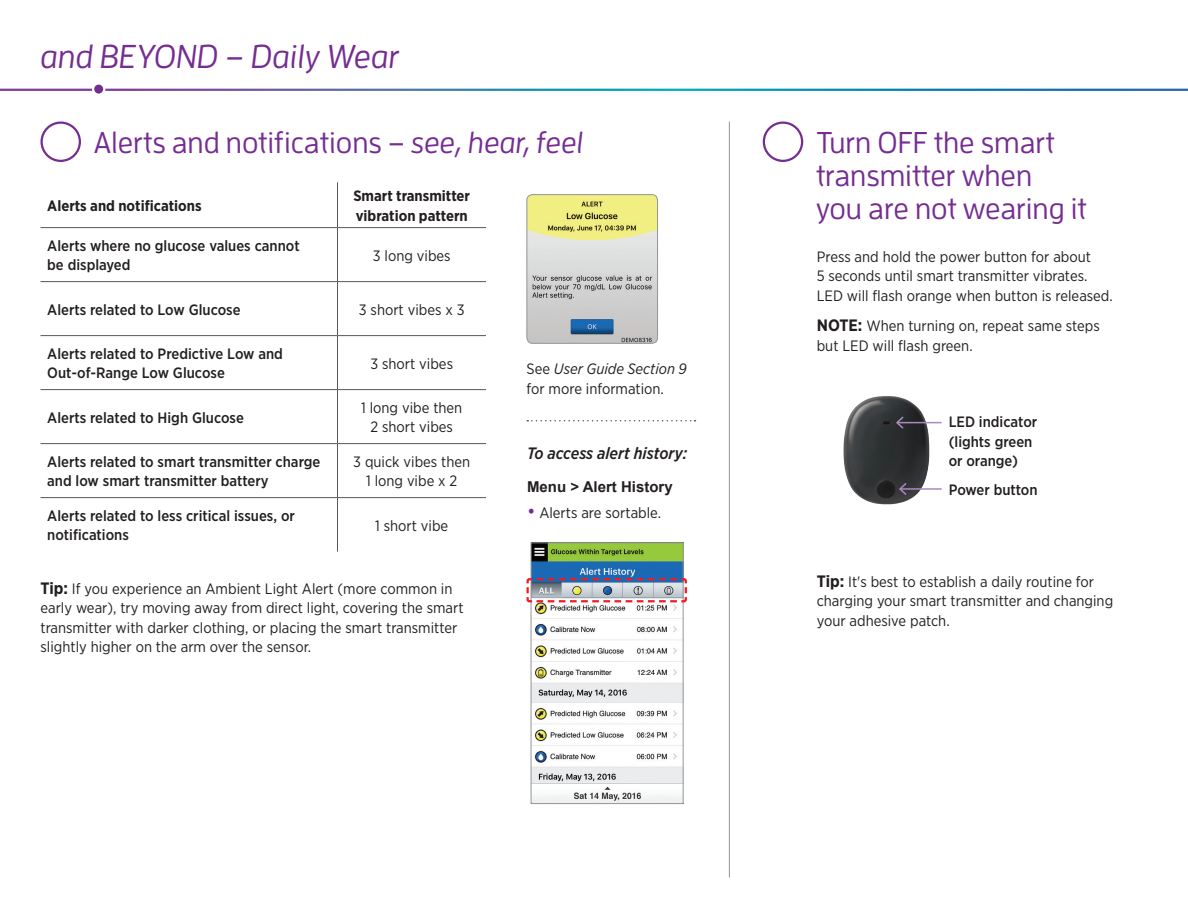
<style>
.page{position:relative;width:1188px;height:918px;background:#fff}
.page>*{position:absolute;margin:0;border:0;box-sizing:border-box;transform-origin:0 0}
.Titles_1{font:italic 500 33px "Enzo Pro";color:#752d92}
.Step_Header{font:500 30px/33px "Enzo Pro";color:#752d92}
.Titles_1-2{font:italic 500 16.5px "Gotham Narrow";color:#231f20}
.Body_copy{font:15px/19.5px "Gotham Narrow";color:#231f20}
.Body_copy-2{font:500 15px/19.5px "Gotham Narrow";color:#231f20}
.Titles_1-3{font:15px/19.5px "Gotham Narrow";color:#231f20}
.Titles_1-4{font:700 15px/19.5px "Gotham Narrow";color:#231f20}
.Callouts{font:500 15px/19.5px "Gotham Narrow";color:#231f20}
.Titles_1-5{font:700 15px "Arial";color:#231f20}
.s1{font-style:italic}
.s2{font-weight:700;font-size:16.5px}
.s3{font-size:19.5px;color:#752d92}
</style>
<div class="page">
<img style="left:527px;top:195px;width:130px;height:148px">
<div style="left:527px;top:194px;width:131px;height:150px;border:1px solid #939598;border-radius:6px"></div>
<hr style="left:337px;top:182px;width:1px;height:45px;background:#57585a">
<hr style="left:40px;top:227px;width:298px;height:1px;background:#57585a">
<hr style="left:338px;top:227px;width:148px;height:1px;background:#57585a">
<hr style="left:337px;top:228px;width:1px;height:53px;background:#57585a">
<hr style="left:40px;top:281px;width:298px;height:1px;background:#57585a">
<hr style="left:338px;top:281px;width:148px;height:1px;background:#57585a">
<hr style="left:337px;top:282px;width:1px;height:53px;background:#57585a">
<hr style="left:40px;top:335px;width:298px;height:1px;background:#57585a">
<hr style="left:338px;top:335px;width:148px;height:1px;background:#57585a">
<hr style="left:337px;top:336px;width:1px;height:53px;background:#57585a">
<hr style="left:40px;top:389px;width:298px;height:1px;background:#57585a">
<hr style="left:338px;top:389px;width:148px;height:1px;background:#57585a">
<hr style="left:337px;top:390px;width:1px;height:53px;background:#57585a">
<hr style="left:40px;top:443px;width:298px;height:1px;background:#57585a">
<hr style="left:338px;top:443px;width:148px;height:1px;background:#57585a">
<hr style="left:337px;top:444px;width:1px;height:53px;background:#57585a">
<hr style="left:40px;top:497px;width:298px;height:1px;background:#57585a">
<hr style="left:338px;top:497px;width:148px;height:1px;background:#57585a">
<hr style="left:337px;top:498px;width:1px;height:54px;background:#57585a">
<img style="left:843px;top:396px;width:90px;height:109px">
<hr style="left:900px;top:488px;width:42px;height:2px;background:#ac89bf">
<svg style="left:898px;top:481px;width:10px;height:16px"></svg>
<hr style="left:897px;top:422px;width:45px;height:1px;background:#ac89bf">
<svg style="left:895px;top:415px;width:10px;height:15px"></svg>
<div style="left:763px;top:122px;width:40px;height:40px;border:2px solid #752d92;border-radius:50%"></div>
<div style="left:40px;top:122px;width:41px;height:40px;border:2px solid #752d92;border-radius:50%"></div>
<hr style="left:729px;top:122px;width:1px;height:755px;background:#939598">
<img style="left:533px;top:544px;width:149px;height:258px">
<div style="left:531px;top:542px;width:153px;height:262px;border:1px solid #939598"></div>
<svg style="left:526px;top:577px;width:161px;height:27px;background:#b1aab7"></svg>
<div style="left:93px;top:83px;width:11px;height:12px;background:#752d92;border-radius:50%"></div>
<div style="left:92px;top:82px;width:13px;height:14px;border:2px solid #fff;border-radius:50%"></div>
<svg style="left:527px;top:420px;width:168px;height:2px"></svg>
<p class="Titles_1" style="left:40px;top:36px;width:361px">and BEYOND – Daily Wear</p>
<p class="Step_Header" style="left:94px;top:125px;width:491px">Alerts and notifications – <span class="s1">see, hear, feel</span></p>
<p class="Titles_1-4" style="left:47px;top:196px;width:156px">Alerts and notifications</p>
<p class="Titles_1-4" style="left:353px;top:186px;width:118px">Smart transmitter vibration pattern</p>
<p class="Body_copy-2" style="left:47px;top:236px;width:254px">Alerts where no glucose values cannot be displayed</p>
<p class="Body_copy" style="left:373px;top:245px;width:79px">3 long vibes</p>
<p class="Body_copy-2" style="left:47px;top:299px;width:195px">Alerts related to Low Glucose</p>
<p class="Body_copy" style="left:359px;top:299px;width:107px">3 short vibes x 3</p>
<p class="Body_copy-2" style="left:47px;top:344px;width:237px">Alerts related to Predictive Low and<br>Out-of-Range Low Glucose</p>
<p class="Body_copy" style="left:370px;top:353px;width:84px">3 short vibes</p>
<p class="Body_copy-2" style="left:47px;top:407px;width:198px">Alerts related to High Glucose</p>
<p class="Body_copy" style="left:361px;top:398px;width:103px;text-align:center">1 long vibe then<br>2 short vibes</p>
<p class="Body_copy-2" style="left:47px;top:452px;width:275px">Alerts related to smart transmitter charge and low smart transmitter battery</p>
<p class="Body_copy" style="left:353px;top:452px;width:118px;text-align:center">3 quick vibes then<br>1 long vibe x 2</p>
<p class="Body_copy-2" style="left:47px;top:506px;width:249px">Alerts related to less critical issues, or notifications</p>
<p class="Body_copy" style="left:375px;top:515px;width:75px">1 short vibe</p>
<p class="Body_copy" style="left:40px;top:578px;width:425px"><span class="s2">Tip:</span> If you experience an Ambient Light Alert (more common in early wear), try moving away from direct light, covering the smart transmitter with darker clothing, or placing the smart transmitter slightly higher on the arm over the sensor.</p>
<p class="Body_copy" style="left:526px;top:359px;width:162px">See <span class="s1">User Guide Section 9 </span>for more information.</p>
<p class="Titles_1-2" style="left:527px;top:442px;width:162px">To access alert history:</p>
<p class="Titles_1-5" style="left:527px;top:476px;width:147px">Menu &gt; Alert History</p>
<p class="Body_copy" style="left:527px;top:503px;width:136px"><span class="s3">•</span> Alerts are sortable.</p>
<p class="Step_Header" style="left:816px;top:125px;width:272px">Turn OFF the smart transmitter when<br>you are not wearing it</p>
<p class="Titles_1-3" style="left:817px;top:246px;width:298px">Press and hold the power button for about<br>5 seconds until smart transmitter vibrates.<br>LED will flash orange when button is released.</p>
<p class="Titles_1-3" style="left:817px;top:316px;width:285px"><span class="s2">NOTE:</span> When turning on, repeat same steps but LED will flash green.</p>
<p class="Callouts" style="left:949px;top:412px;width:90px">LED indicator (lights green or orange)</p>
<p class="Callouts" style="left:949px;top:480px;width:90px">Power button</p>
<p class="Body_copy" style="left:817px;top:572px;width:298px"><span class="s2">Tip:</span> It's best to establish a daily routine for charging your smart transmitter and changing your adhesive patch.</p>
</div>
